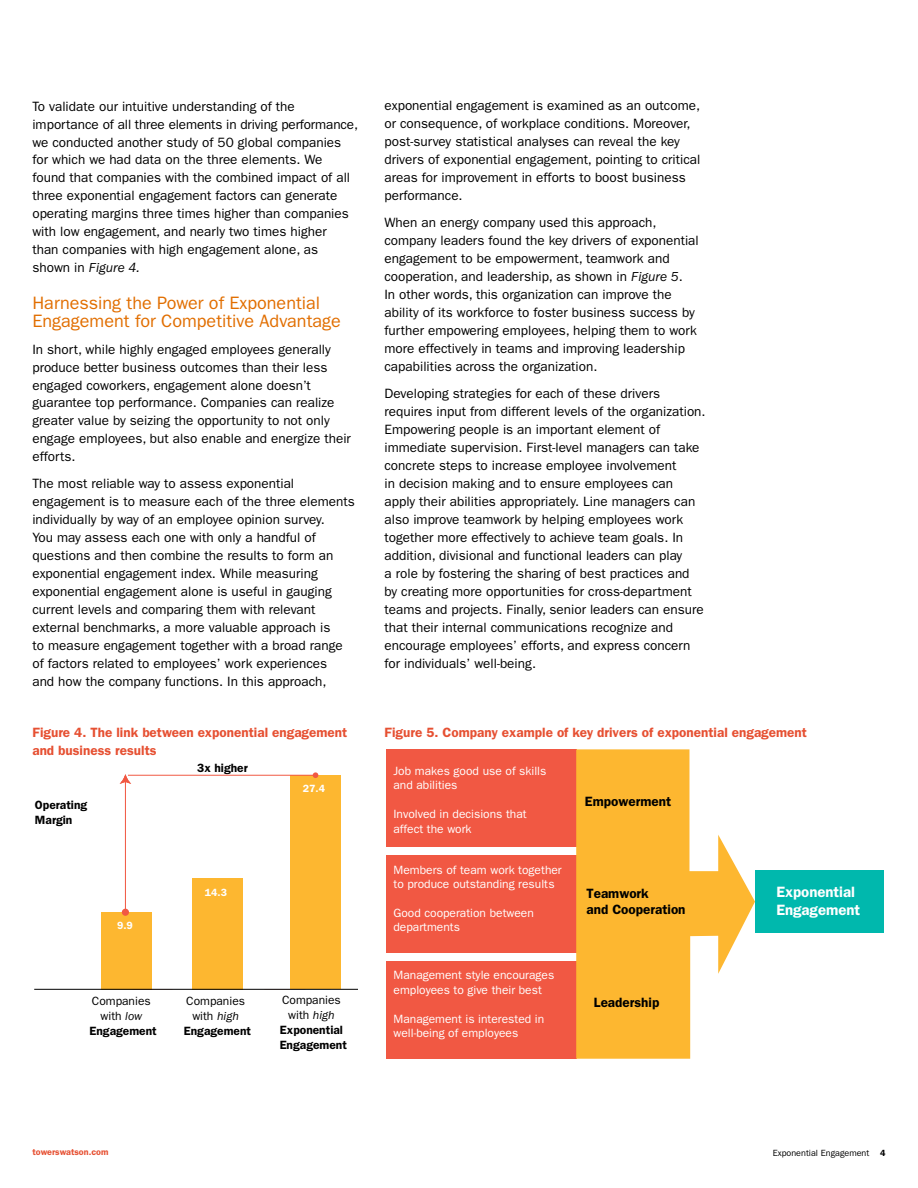
<style>
.page{position:relative;width:918px;height:1188px;background:#fff}
.page>*{position:absolute;margin:0;border:0;box-sizing:border-box;transform-origin:0 0}
.t1{font:18px/18px "ITC Franklin Gothic Std";color:#e16e00}
.t2{font:600 15px/18px "ITC Franklin Gothic Std";color:#fff}
.t3{font:13.5px/18px "ITC Franklin Gothic Std";color:#000}
.t4{font:600 13.5px/18px "ITC Franklin Gothic Std";color:#e65032}
.t5{font:600 13.5px/16.2px "ITC Franklin Gothic Std";color:#000}
.t6{font:12px/14.4px "ITC Franklin Gothic Std";color:#fff}
.t7{font:600 12px/15px "ITC Franklin Gothic Std";color:#000;text-align:center}
.t8{font:12px/15px "ITC Franklin Gothic Std";color:#000;text-align:center}
.t9{font:600 10.5px "ITC Franklin Gothic Std";color:#fff}
.t10{font:9px "ITC Franklin Gothic Std";color:#000}
.t11{font:600 9px "ITC Franklin Gothic Std";color:#e65032}
.s1{font-style:italic}
.s2{font-weight:600}
.s3{font-weight:400}
.s4{font-weight:400;font-style:italic}
</style>
<div class="page">
<div style="left:192px;top:878px;width:51px;height:111px;background:#fdb730"></div>
<div style="left:291px;top:775px;width:50px;height:213px;background:#fdb730"></div>
<div style="left:101px;top:912px;width:50px;height:77px;background:#fdb730"></div>
<hr style="left:34px;top:989px;width:323px;height:1px;background:#000">
<hr style="left:125px;top:781px;width:1px;height:131px;background:#f15843">
<div style="left:122px;top:909px;width:7px;height:7px;border:2px solid #f15843;border-radius:50%"></div>
<svg style="left:119px;top:774px;width:15px;height:12px"></svg>
<hr style="left:128px;top:775px;width:188px;height:1px;background:#f15843">
<svg style="left:313px;top:772px;width:5px;height:6px"></svg>
<div style="left:386px;top:750px;width:190px;height:97px;background:#f15843"></div>
<div style="left:386px;top:856px;width:191px;height:97px;background:#f15843"></div>
<div style="left:386px;top:961px;width:190px;height:98px;background:#f15843"></div>
<svg style="left:576px;top:749px;width:179px;height:310px;fill:#fdb730"></svg>
<div style="left:755px;top:871px;width:128px;height:62px;background:#00b8ad"></div>
<p class="t3" style="left:32px;top:97px;width:327px">To validate our intuitive understanding of the importance of all three elements in driving performance, we conducted another study of 50 global companies for which we had data on the three elements. We found that companies with the combined impact of all three exponential engagement factors can generate operating margins three times higher than companies with low engagement, and nearly two times higher<br>than companies with high engagement alone, as shown in <span class="s1">Figure 4.</span></p>
<h1 class="t1" style="left:32px;top:294px;width:310px">Harnessing the Power of Exponential<br>Engagement for Competitive Advantage</h1>
<p class="t3" style="left:32px;top:340px;width:320px">In short, while highly engaged employees generally produce better business outcomes than their less engaged coworkers, engagement alone doesn’t guarantee top performance. Companies can realize greater value by seizing the opportunity to not only engage employees, but also enable and energize their efforts.</p>
<p class="t3" style="left:32px;top:475px;width:324px">The most reliable way to assess exponential engagement is to measure each of the three elements individually by way of an employee opinion survey.<br>You may assess each one with only a handful of questions and then combine the results to form an exponential engagement index. While measuring exponential engagement alone is useful in gauging current levels and comparing them with relevant external benchmarks, a more valuable approach is<br>to measure engagement together with a broad range of factors related to employees’ work experiences<br>and how the company functions. In this approach,</p>
<p class="t3" style="left:384px;top:97px;width:317px">exponential engagement is examined as an outcome, or consequence, of workplace conditions. Moreover, post-survey statistical analyses can reveal the key drivers of exponential engagement, pointing to critical areas for improvement in efforts to boost business performance.</p>
<p class="t3" style="left:384px;top:214px;width:316px">When an energy company used this approach, company leaders found the key drivers of exponential engagement to be empowerment, teamwork and cooperation, and leadership, as shown in <span class="s1">Figure 5</span>.<br>In other words, this organization can improve the ability of its workforce to foster business success by further empowering employees, helping them to work more effectively in teams and improving leadership capabilities across the organization.</p>
<p class="t3" style="left:384px;top:385px;width:323px">Developing strategies for each of these drivers requires input from different levels of the organization.<br>Empowering people is an important element of immediate supervision. First-level managers can take concrete steps to increase employee involvement<br>in decision making and to ensure employees can apply their abilities appropriately. Line managers can also improve teamwork by helping employees work together more effectively to achieve team goals. In addition, divisional and functional leaders can play<br>a role by fostering the sharing of best practices and by creating more opportunities for cross-department teams and projects. Finally, senior leaders can ensure that their internal communications recognize and encourage employees’ efforts, and express concern for individuals’ well-being.</p>
<p class="t4" style="left:32px;top:723px;width:316px">Figure 4. The link between exponential engagement and business results</p>
<p class="t4" style="left:384px;top:723px;width:424px">Figure 5. Company example of key drivers of exponential engagement</p>
<p class="t7" style="left:35px;top:797px;width:54px;text-align:left">Operating<br>Margin</p>
<p class="t9" style="left:117px;top:919px;width:17px">9.9</p>
<p class="t8" style="left:90px;top:993px;width:69px">Companies with <span class="s1">low<br></span><span class="s2">Engagement</span></p>
<p class="t7" style="left:197px;top:760px;width:52px">3x higher</p>
<p class="t9" style="left:205px;top:886px;width:24px">14.3</p>
<p class="t8" style="left:184px;top:993px;width:69px">Companies with <span class="s1">high<br></span><span class="s2">Engagement</span></p>
<p class="t9" style="left:303px;top:782px;width:24px">27.4</p>
<p class="t7" style="left:280px;top:993px;width:69px"><span class="s3">Companies with</span> <span class="s4">high<br></span>Exponential<br>Engagement</p>
<p class="t6" style="left:393px;top:764px;width:154px">Job makes good use of skills and abilities</p>
<p class="t6" style="left:393px;top:807px;width:135px">Involved in decisions that affect the work</p>
<p class="t6" style="left:393px;top:863px;width:170px">Members of team work together to produce outstanding results</p>
<p class="t6" style="left:393px;top:906px;width:142px">Good cooperation between departments</p>
<p class="t6" style="left:394px;top:968px;width:162px">Management style encourages employees to give their best</p>
<p class="t6" style="left:394px;top:1011px;width:152px">Management is interested in well-being of employees</p>
<p class="t5" style="left:585px;top:793px;width:88px">Empowerment</p>
<p class="t5" style="left:586px;top:885px;width:101px">Teamwork<br>and Cooperation</p>
<p class="t5" style="left:594px;top:994px;width:67px">Leadership</p>
<p class="t2" style="left:776px;top:883px;width:85px">Exponential<br>Engagement</p>
<p class="t11" style="left:32px;top:1147px;width:78px">towerswatson.com</p>
<p class="t10" style="left:773px;top:1147px;width:114px">Exponential Engagement <span class="s2">4</span></p>
</div>
